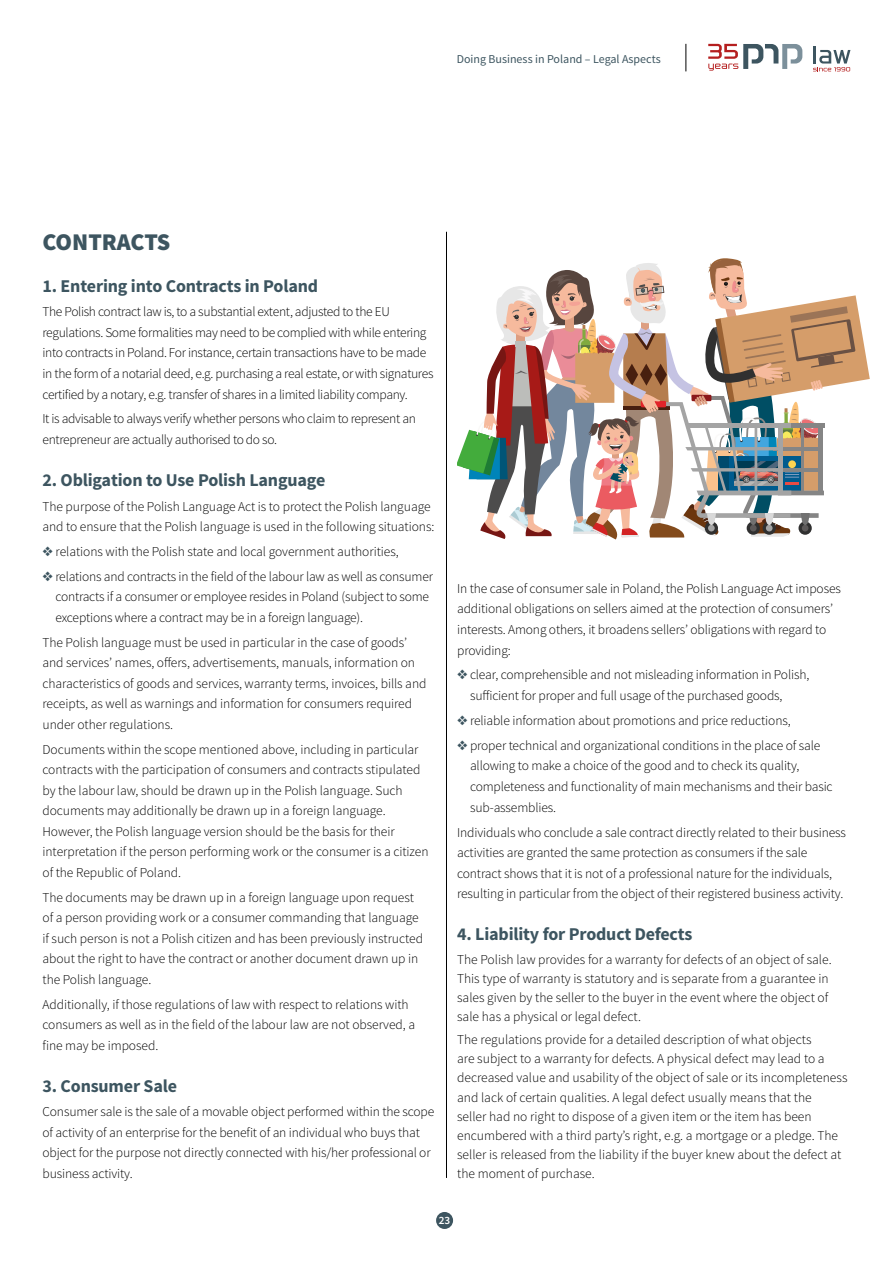
<style>
.page{position:relative;width:893px;height:1263px;background:#fff}
.page>*{position:absolute;margin:0;border:0;box-sizing:border-box;transform-origin:0 0}
.t1{font:900 24px "Source Sans Pro";letter-spacing:-.01em;color:#3d5560}
.t2{font:700 18px "Source Sans Pro";letter-spacing:-.01em;color:#3d5560}
.t3{font:300 13.5px/20.5px "Source Sans Pro";letter-spacing:-.01em;color:#000}
.t4{font:12px "Source Sans Pro";color:#3d5560}
.t5{font:600 11.1px "Source Sans Pro";color:#fff}
.s1{color:#3d5560}
</style>
<div class="page">
<div style="left:436px;top:1212px;width:17px;height:17px;background:#3d5560;border-radius:50%"></div>
<svg style="left:686px;top:44px;width:1px;height:27px"></svg>
<hr style="left:813px;top:46px;width:3px;height:18px;background:#3d5560">
<svg style="left:813px;top:50px;width:37px;height:21px"></svg>
<svg style="left:708px;top:44px;width:94px;height:27px"></svg>
<hr style="left:446px;top:232px;width:1px;height:946px;background:#000">
<svg style="left:457px;top:258px;width:413px;height:281px"></svg>
<p class="t4" style="left:457px;top:52px;width:206px">Doing Business in Poland – Legal Aspects</p>
<h1 class="t1" style="left:43px;top:226px;width:129px">CONTRACTS</h1>
<h2 class="t2" style="left:43px;top:274px;width:277px">1. Entering into Contracts in Poland</h2>
<p class="t3" style="left:43px;top:302px;width:392px">The Polish contract law is, to a substantial extent, adjusted to the EU regulations. Some formalities may need to be complied with while entering into contracts in Poland. For instance, certain transactions have to be made in the form of a notarial deed, e.g. purchasing a real estate, or with signatures certified by a notary, e.g. transfer of shares in a limited liability company.</p>
<p class="t3" style="left:43px;top:409px;width:375px">It is advisable to always verify whether persons who claim to represent an entrepreneur are actually authorised to do so.</p>
<h2 class="t2" style="left:43px;top:468px;width:284px">2. Obligation to Use Polish Language</h2>
<p class="t3" style="left:43px;top:496px;width:393px">The purpose of the Polish Language Act is to protect the Polish language and to ensure that the Polish language is used in the following situations:</p>
<p class="t3" style="left:43px;top:541px;width:358px"><span class="s1">❖</span> relations with the Polish state and local government authorities,</p>
<p class="t3" style="left:55px;top:566px;width:379px;text-indent:-13px"><span class="s1">❖</span> relations and contracts in the field of the labour law as well as consumer contracts if a consumer or employee resides in Poland (subject to some exceptions where a contract may be in a foreign language).</p>
<p class="t3" style="left:43px;top:632px;width:385px">The Polish language must be used in particular in the case of goods’ and services’ names, offers, advertisements, manuals, information on characteristics of goods and services, warranty terms, invoices, bills and receipts, as well as warnings and information for consumers required under other regulations.</p>
<p class="t3" style="left:43px;top:739px;width:387px">Documents within the scope mentioned above, including in particular contracts with the participation of consumers and contracts stipulated by the labour law, should be drawn up in the Polish language. Such documents may additionally be drawn up in a foreign language.<br>However, the Polish language version should be the basis for their interpretation if the person performing work or the consumer is a citizen of the Republic of Poland.</p>
<p class="t3" style="left:43px;top:887px;width:382px">The documents may be drawn up in a foreign language upon request of a person providing work or a consumer commanding that language if such person is not a Polish citizen and has been previously instructed about the right to have the contract or another document drawn up in the Polish language.</p>
<p class="t3" style="left:43px;top:994px;width:374px">Additionally, if those regulations of law with respect to relations with consumers as well as in the field of the labour law are not observed, a fine may be imposed.</p>
<h2 class="t2" style="left:43px;top:1074px;width:136px">3. Consumer Sale</h2>
<p class="t3" style="left:43px;top:1102px;width:393px">Consumer sale is the sale of a movable object performed within the scope of activity of an enterprise for the benefit of an individual who buys that object for the purpose not directly connected with his/her professional or business activity.</p>
<p class="t3" style="left:457px;top:578px;width:385px">In the case of consumer sale in Poland, the Polish Language Act imposes additional obligations on sellers aimed at the protection of consumers’ interests. Among others, it broadens sellers’ obligations with regard to providing:</p>
<p class="t3" style="left:470px;top:665px;width:341px;text-indent:-13px"><span class="s1">❖</span> clear, comprehensible and not misleading information in Polish, sufficient for proper and full usage of the purchased goods,</p>
<p class="t3" style="left:457px;top:710px;width:335px"><span class="s1">❖</span> reliable information about promotions and price reductions,</p>
<p class="t3" style="left:470px;top:735px;width:364px;text-indent:-13px"><span class="s1">❖</span> proper technical and organizational conditions in the place of sale allowing to make a choice of the good and to check its quality, completeness and functionality of main mechanisms and their basic sub-assemblies.</p>
<p class="t3" style="left:457px;top:822px;width:390px">Individuals who conclude a sale contract directly related to their business activities are granted the same protection as consumers if the sale contract shows that it is not of a professional nature for the individuals, resulting in particular from the object of their registered business activity.</p>
<h2 class="t2" style="left:457px;top:923px;width:237px">4. Liability for Product Defects</h2>
<p class="t3" style="left:457px;top:950px;width:376px;line-height:19px">The Polish law provides for a warranty for defects of an object of sale.<br>This type of warranty is statutory and is separate from a guarantee in sales given by the seller to the buyer in the event where the object of sale has a physical or legal defect.</p>
<p class="t3" style="left:457px;top:1030px;width:392px;line-height:19px">The regulations provide for a detailed description of what objects<br>are subject to a warranty for defects. A physical defect may lead to a decreased value and usability of the object of sale or its incompleteness and lack of certain qualities. A legal defect usually means that the<br>seller had no right to dispose of a given item or the item has been encumbered with a third party’s right, e.g. a mortgage or a pledge. The seller is released from the liability if the buyer knew about the defect at the moment of purchase.</p>
<p class="t5" style="left:439px;top:1213px;width:13px">23</p>
</div>
